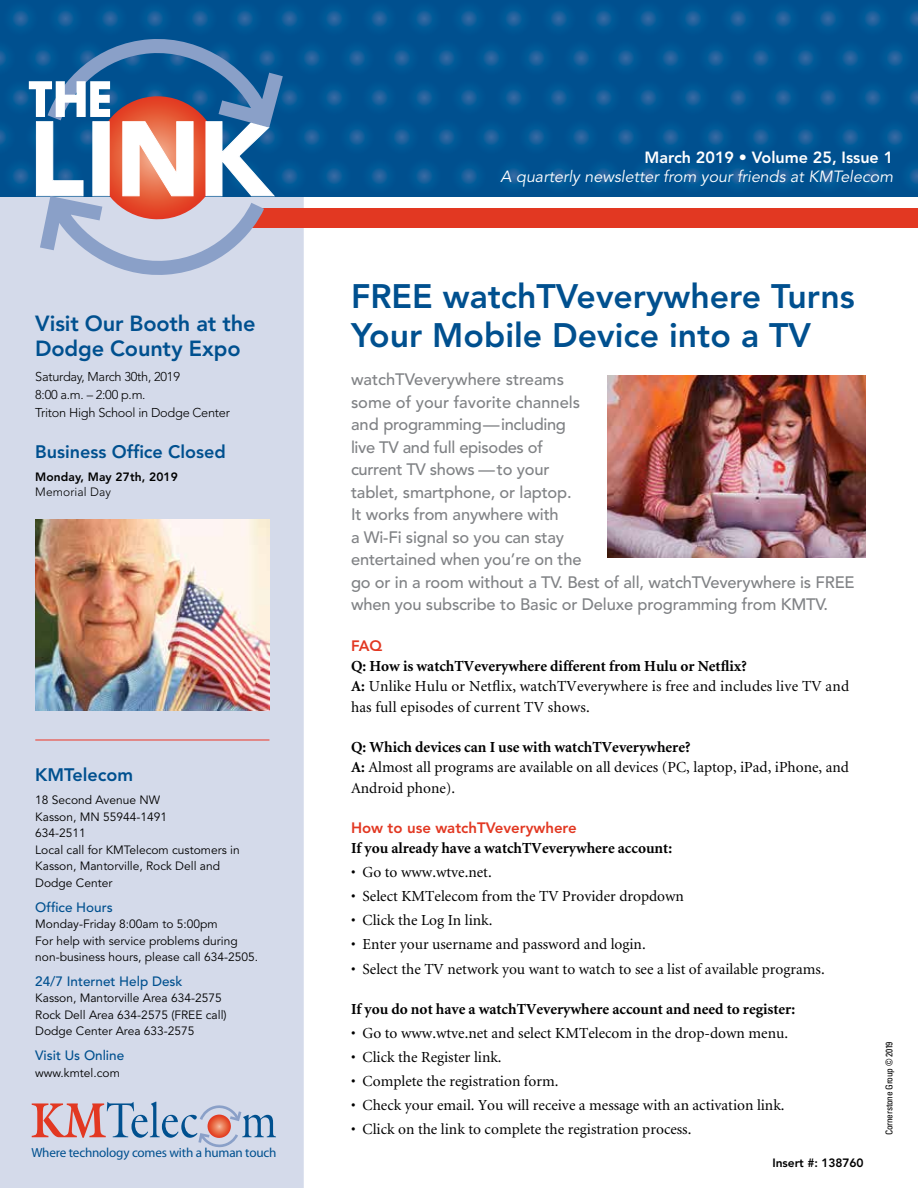
<style>
.page{position:relative;width:918px;height:1188px;background:#fff}
.page>*{position:absolute;margin:0;border:0;box-sizing:border-box;transform-origin:0 0}
.t1{font:800 33.75px/39px "Avenir";color:#00508f}
.t2{font:800 21.75px/24.8px "Avenir";letter-spacing:-.005em;color:#00508f}
.t3{font:800 18px "Avenir";color:#00508f}
.t4{font:500 16.5px/22.5px "Avenir";letter-spacing:-.01em;color:#808285}
.t5{font:italic 16.2px "Avenir";color:#fff}
.t6{font:800 16.2px "Avenir";color:#fff}
.t7{font:15.3px/20.2px "Minion";color:#000}
.t8{font:700 15.3px "Minion";color:#000}
.t9{font:800 15px "Avenir";color:#e23822}
.t10{font:500 13.5px "Avenir";color:#00508f}
.t11{font:13.2px "Myriad";letter-spacing:-.015em;color:#00508f}
.t12{font:300 12.75px/18px "Avenir";letter-spacing:-.02em;color:#000}
.t13{font:12px/16.5px "Avenir";color:#000}
.t14{font:800 12px "Avenir";letter-spacing:.01em;color:#000}
.t15{font:300 12px "Avenir";letter-spacing:.01em;color:#000}
.t16{font:condensed 9.3px "Univers";letter-spacing:-.03em;color:#000}
.s1{font-weight:700}
</style>
<div class="page">
<div style="left:0;top:166px;width:304px;height:1022px;background:#d4daea"></div>
<div style="left:251px;top:208px;width:667px;height:20px;background:#e23822"></div>
<svg style="left:40px;top:222px;width:217px;height:53px"></svg>
<svg style="left:0;top:0;width:918px;height:222px;background:#336697"></svg>
<svg style="left:32px;top:1102px;width:244px;height:46px"></svg>
<hr style="left:35px;top:740px;width:234px;height:1px;background:#ee3524">
<img style="left:607px;top:376px;width:258px;height:182px">
<img style="left:35px;top:519px;width:234px;height:192px">
<h2 class="t2" style="left:35px;top:311px;width:222px">Visit Our Booth at the<br>Dodge County Expo</h2>
<p class="t12" style="left:35px;top:367px;width:196px">Saturday, March 30th, 2019<br>8:00 a.m. – 2:00 p.m.<br>Triton High School in Dodge Center</p>
<p class="t3" style="left:35px;top:441px;width:192px">Business Office Closed</p>
<p class="t14" style="left:35px;top:469px;width:144px">Monday, May 27th, 2019</p>
<p class="t15" style="left:35px;top:485px;width:77px">Memorial Day</p>
<p class="t3" style="left:35px;top:764px;width:99px">KMTelecom</p>
<p class="t13" style="left:35px;top:792px;width:206px">18 Second Avenue NW<br>Kasson, MN 55944-1491<br>634-2511<br>Local call for KMTelecom customers in<br>Kasson, Mantorville, Rock Dell and<br>Dodge Center</p>
<p class="t10" style="left:35px;top:899px;width:79px">Office Hours</p>
<p class="t13" style="left:35px;top:916px;width:224px">Monday-Friday 8:00am to 5:00pm<br>For help with service problems during non-business hours, please call 634-2505.</p>
<p class="t10" style="left:35px;top:973px;width:149px">24/7 Internet Help Desk</p>
<p class="t13" style="left:35px;top:990px;width:193px">Kasson, Mantorville Area 634-2575<br>Rock Dell Area 634-2575 (FREE call)<br>Dodge Center Area 633-2575</p>
<p class="t10" style="left:35px;top:1048px;width:90px">Visit Us Online</p>
<p class="t13" style="left:35px;top:1065px;width:86px">www.kmtel.com</p>
<p class="t11" style="left:31px;top:1146px;width:247px">Where technology comes with a human touch</p>
<p class="t6" style="left:645px;top:148px;width:250px">March 2019 • Volume 25, Issue 1</p>
<p class="t5" style="left:501px;top:167px;width:394px">A quarterly newsletter from your friends at KMTelecom</p>
<h1 class="t1" style="left:351px;top:277px;width:505px">FREE watchTVeverywhere Turns<br>Your Mobile Device into a TV</h1>
<p class="t4" style="left:351px;top:369px;width:505px">watchTVeverywhere streams<br>some of your favorite channels<br>and programming—including<br>live TV and full episodes of<br>current TV shows —to your<br>tablet, smartphone, or laptop.<br>It works from anywhere with<br>a Wi-Fi signal so you can stay<br>entertained when you’re on the<br>go or in a room without a TV. Best of all, watchTVeverywhere is FREE when you subscribe to Basic or Deluxe programming from KMTV.</p>
<p class="t9" style="left:351px;top:637px;width:33px">FAQ</p>
<p class="t7" style="left:351px;top:657px;width:500px"><span class="s1">Q: How is watchTVeverywhere different from Hulu or Netflix?<br>A:</span> Unlike Hulu or Netflix, watchTVeverywhere is free and includes live TV and has full episodes of current TV shows.</p>
<p class="t7" style="left:351px;top:738px;width:500px"><span class="s1">Q: Which devices can I use with watchTVeverywhere?<br>A:</span> Almost all programs are available on all devices (PC, laptop, iPad, iPhone, and<br>Android phone).</p>
<p class="t9" style="left:351px;top:819px;width:227px">How to use watchTVeverywhere</p>
<p class="t8" style="left:351px;top:841px;width:323px">If you already have a watchTVeverywhere account:</p>
<p class="t7" style="left:351px;top:863px;width:142px">• Go to www.wtve.net.</p>
<p class="t7" style="left:351px;top:887px;width:335px">• Select KMTelecom from the TV Provider dropdown</p>
<p class="t7" style="left:351px;top:911px;width:143px">• Click the Log In link.</p>
<p class="t7" style="left:351px;top:935px;width:296px">• Enter your username and password and login.</p>
<p class="t7" style="left:351px;top:959px;width:475px">• Select the TV network you want to watch to see a list of available programs.</p>
<p class="t8" style="left:351px;top:1001px;width:446px">If you do not have a watchTVeverywhere account and need to register:</p>
<p class="t7" style="left:351px;top:1024px;width:439px">• Go to www.wtve.net and select KMTelecom in the drop-down menu.</p>
<p class="t7" style="left:351px;top:1048px;width:152px">• Click the Register link.</p>
<p class="t7" style="left:351px;top:1072px;width:209px">• Complete the registration form.</p>
<p class="t7" style="left:351px;top:1096px;width:435px">• Check your email. You will receive a message with an activation link.</p>
<p class="t7" style="left:351px;top:1120px;width:342px">• Click on the link to complete the registration process.</p>
<p class="t14" style="left:773px;top:1155px;width:93px">Insert #: 138760</p>
<p class="t16" style="left:883px;top:1135px;width:95px;rotate:-90deg">Cornerstone Group © 2019</p>
</div>
